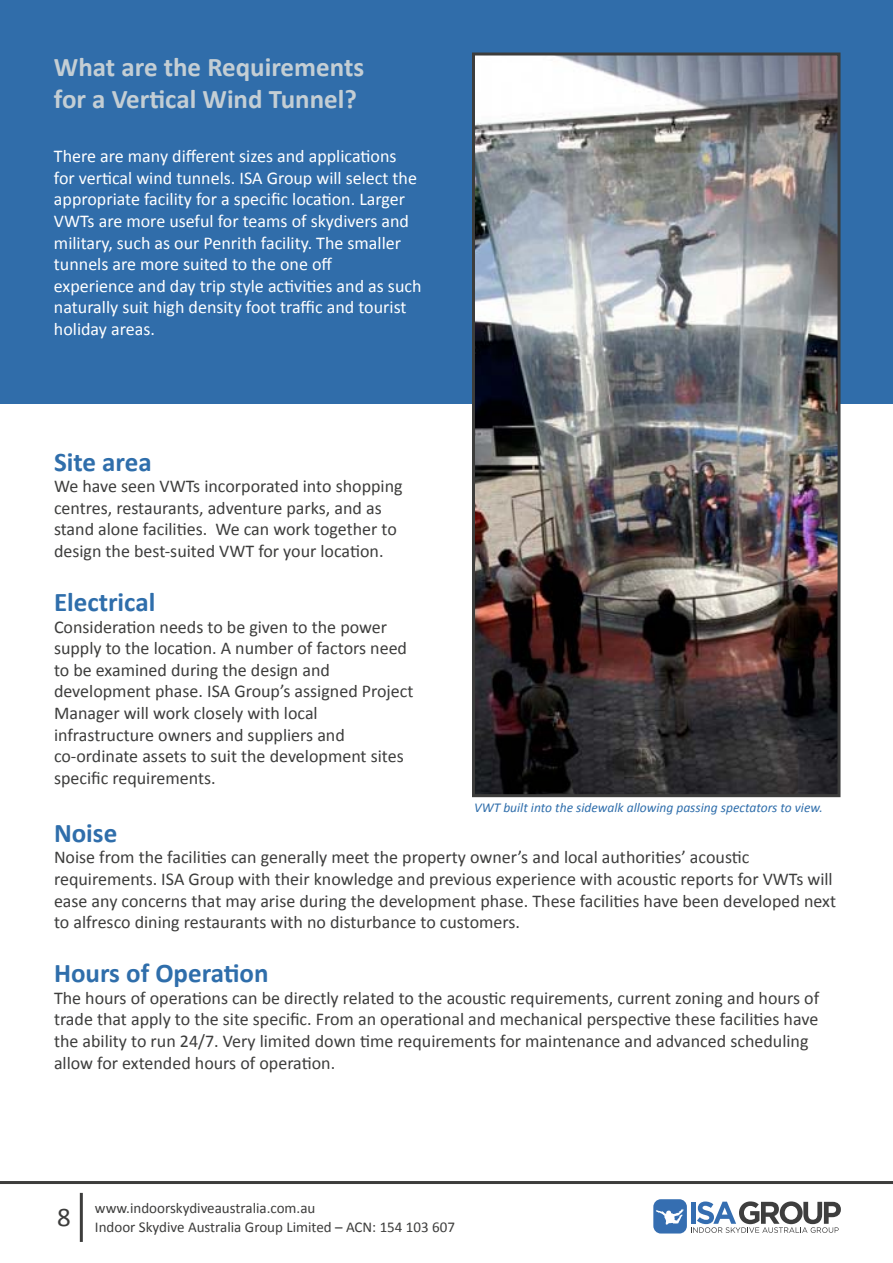
<style>
.page{position:relative;width:893px;height:1263px;background:#fff}
.page>*{position:absolute;margin:0;border:0;box-sizing:border-box;transform-origin:0 0}
.t1{font:700 27px/32.4px "Calibri";color:#c4ced4}
.t2{font:700 27px "Calibri";color:#2f6eab}
.t3{font:18px/21.6px "Calibri";color:#3d3d3c}
.t4{font:18px/21.6px "Calibri";color:#fff}
.t5{font:15px/19.5px "Calibri";color:#3d3d3c}
.t6{font:italic 13.5px "Calibri";color:#2f6eab}
</style>
<div class="page">
<div style="left:0;top:0;width:893px;height:403px;background:#306daa"></div>
<img style="left:476px;top:56px;width:360px;height:737px">
<div style="left:472px;top:52px;width:368px;height:745px;border:3px solid #3d3d3c"></div>
<hr style="left:0;top:1181px;width:893px;height:3px;background:#3d3d3c">
<div style="left:653px;top:1199px;width:34px;height:34px;background:#356eb1;border-radius:8px"></div>
<svg style="left:691px;top:1201px;width:150px;height:32px"></svg>
<svg style="left:656px;top:1209px;width:28px;height:15px"></svg>
<hr style="left:80px;top:1193px;width:3px;height:49px;background:#3d3d3c">
<h1 class="t1" style="left:54px;top:49px;width:312px">What are the Requirements for a Vertical Wind Tunnel?</h1>
<p class="t4" style="left:54px;top:145px;width:369px">There are many different sizes and applications for vertical wind tunnels. ISA Group will select the appropriate facility for a specific location. Larger VWTs are more useful for teams of skydivers and military, such as our Penrith facility. The smaller tunnels are more suited to the one off<br>experience and day trip style activities and as such naturally suit high density foot traffic and tourist holiday areas.</p>
<h1 class="t2" style="left:54px;top:445px;width:99px">Site area</h1>
<p class="t3" style="left:54px;top:474px;width:350px">We have seen VWTs incorporated into shopping centres, restaurants, adventure parks, and as stand alone facilities. We can work together to design the best-suited VWT for your location.</p>
<h1 class="t2" style="left:54px;top:585px;width:103px">Electrical</h1>
<p class="t3" style="left:54px;top:615px;width:361px">Consideration needs to be given to the power supply to the location. A number of factors need to be examined during the design and development phase. ISA Group’s assigned Project Manager will work closely with local infrastructure owners and suppliers and co-ordinate assets to suit the development sites specific requirements.</p>
<p class="t6" style="left:474px;top:799px;width:350px">VWT built into the sidewalk allowing passing spectators to view.</p>
<h1 class="t2" style="left:54px;top:816px;width:65px">Noise</h1>
<p class="t3" style="left:54px;top:846px;width:784px">Noise from the facilities can generally meet the property owner’s and local authorities’ acoustic requirements. ISA Group with their knowledge and previous experience with acoustic reports for VWTs will ease any concerns that may arise during the development phase. These facilities have been developed next to alfresco dining restaurants with no disturbance to customers.</p>
<h1 class="t2" style="left:54px;top:956px;width:216px">Hours of Operation</h1>
<p class="t3" style="left:54px;top:986px;width:767px">The hours of operations can be directly related to the acoustic requirements, current zoning and hours of trade that apply to the site specific. From an operational and mechanical perspective these facilities have the ability to run 24/7. Very limited down time requirements for maintenance and advanced scheduling allow for extended hours of operation.</p>
<p class="t5" style="left:57px;top:1197px;width:399px;text-indent:38px">www.indoorskydiveaustralia.com.au<br><sup>8</sup> Indoor Skydive Australia Group Limited – ACN: 154 103 607</p>
</div>
